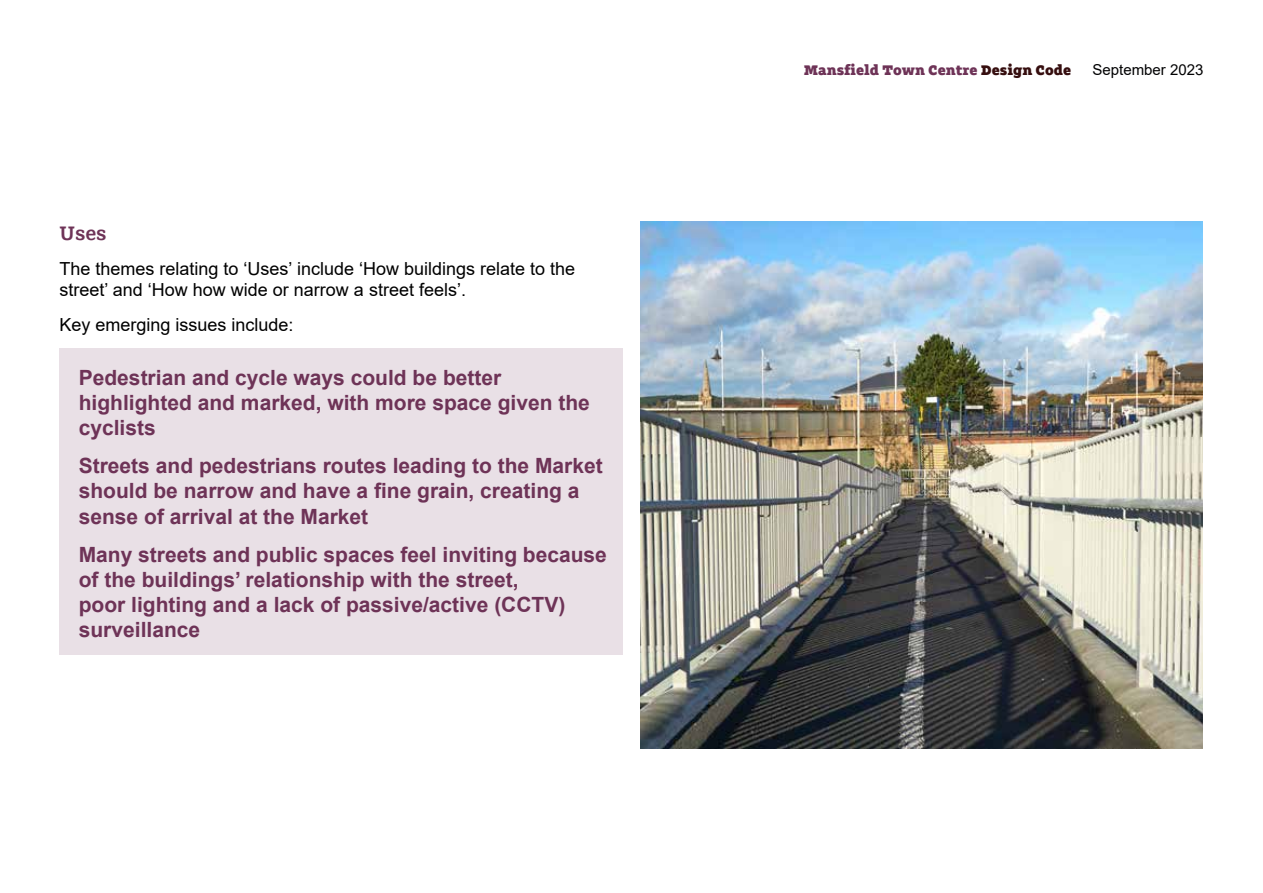
<style>
.page{position:relative;width:1263px;height:893px;background:#fff}
.page>*{position:absolute;margin:0;border:0;box-sizing:border-box;transform-origin:0 0}
.t1{font:700 21px/25.2px "Arial";color:#6e3357}
.t2{font:21px "Grueber";color:#6e3357}
.t3{font:18px/21.6px "Arial";color:#000}
.t4{font:700 15px "Grueber";color:#6e3357}
.t5{font:15px "Arial";color:#020203}
.s1{color:#360e0f}
</style>
<div class="page">
<div style="left:60px;top:349px;width:563px;height:306px;background:#e9e0e6"></div>
<img style="left:641px;top:221px;width:562px;height:527px">
<p class="t2" style="left:60px;top:221px;width:49px">Uses</p>
<p class="t3" style="left:60px;top:257px;width:517px">The themes relating to ‘Uses’ include ‘How buildings relate to the street’ and ‘How how wide or narrow a street feels’.</p>
<p class="t3" style="left:60px;top:313px;width:236px">Key emerging issues include:</p>
<p class="t1" style="left:79px;top:365px;width:513px">Pedestrian and cycle ways could be better highlighted and marked, with more space given the cyclists</p>
<p class="t1" style="left:79px;top:453px;width:525px">Streets and pedestrians routes leading to the Market should be narrow and have a fine grain, creating a sense of arrival at the Market</p>
<p class="t1" style="left:79px;top:542px;width:530px">Many streets and public spaces feel inviting because of the buildings’ relationship with the street,<br>poor lighting and a lack of passive/active (CCTV) surveillance</p>
<p class="t4" style="left:804px;top:60px;width:269px">Mansfield Town Centre <span class="s1">Design Code</span></p>
<p class="t5" style="left:1092px;top:59px;width:112px">September 2023</p>
</div>
